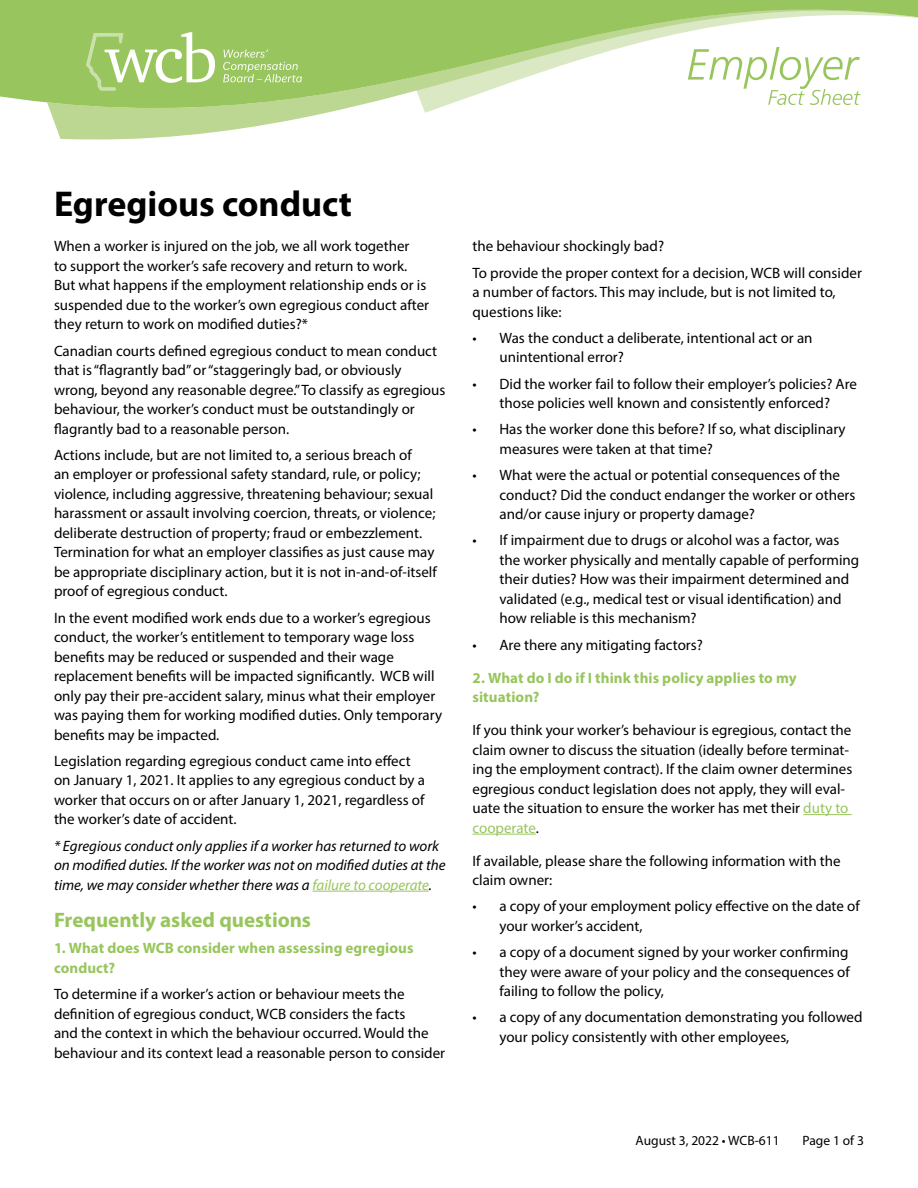
<style>
.page{position:relative;width:918px;height:1188px;background:#fff}
.page>*{position:absolute;margin:0;border:0;box-sizing:border-box;transform-origin:0 0}
.Main_title_copy{font:700 36px "Myriad Pro";color:#000}
.Subtitle{font:700 21px "Myriad Pro";color:#98c55d}
.Body_Text{font:15px/19.5px "Myriad Pro";color:#000}
.Subtitle-2{font:15px/19.5px "Myriad Pro";color:#000}
.Body_Text-2{font:italic 15px/19.5px "Myriad Pro";color:#000}
.Body_Text-3{font:700 15px/19.5px "Myriad Pro";letter-spacing:.005em;color:#98c55d}
.Subtitle-3{font:700 15px/19.5px "Myriad Pro";letter-spacing:.005em;color:#98c55d}
.t1{font:13.5px "Myriad Pro";color:#000}
.s1{color:#98c55d}
</style>
<div class="page">
<svg style="left:0;top:0;width:918px;height:140px"></svg>
<svg style="left:223px;top:49px;width:79px;height:33px;background:#a8ce77"></svg>
<svg style="left:86px;top:32px;width:129px;height:59px"></svg>
<svg style="left:688px;top:47px;width:173px;height:58px"></svg>
<hr style="left:312px;top:891px;width:117px;height:1px;background:#98c55d">
<hr style="left:803px;top:814px;width:49px;height:1px;background:#98c55d">
<hr style="left:472px;top:834px;width:64px;height:1px;background:#98c55d">
<p class="Main_title_copy" style="left:54px;top:180px;width:300px">Egregious conduct</p>
<p class="Body_Text" style="left:54px;top:236px;width:377px">When a worker is injured on the job, we all work together<br>to support the worker’s safe recovery and return to work.<br>But what happens if the employment relationship ends or is suspended due to the worker’s own egregious conduct after they return to work on modified duties?*</p>
<p class="Body_Text" style="left:54px;top:341px;width:393px">Canadian courts defined egregious conduct to mean conduct that is “flagrantly bad” or “staggeringly bad, or obviously wrong, beyond any reasonable degree.” To classify as egregious behaviour, the worker’s conduct must be outstandingly or flagrantly bad to a reasonable person.</p>
<p class="Body_Text" style="left:54px;top:445px;width:384px">Actions include, but are not limited to, a serious breach of<br>an employer or professional safety standard, rule, or policy; violence, including aggressive, threatening behaviour; sexual harassment or assault involving coercion, threats, or violence; deliberate destruction of property; fraud or embezzlement.<br>Termination for what an employer classifies as just cause may be appropriate disciplinary action, but it is not in-and-of-itself proof of egregious conduct.</p>
<p class="Body_Text" style="left:54px;top:608px;width:390px">In the event modified work ends due to a worker’s egregious conduct, the worker’s entitlement to temporary wage loss benefits may be reduced or suspended and their wage replacement benefits will be impacted significantly. WCB will only pay their pre-accident salary, minus what their employer was paying them for working modified duties. Only temporary benefits may be impacted.</p>
<p class="Body_Text" style="left:54px;top:751px;width:373px">Legislation regarding egregious conduct came into effect on January 1, 2021. It applies to any egregious conduct by a worker that occurs on or after January 1, 2021, regardless of the worker’s date of accident.</p>
<p class="Body_Text-2" style="left:54px;top:836px;width:393px">* Egregious conduct only applies if a worker has returned to work on modified duties. If the worker was not on modified duties at the time, we may consider whether there was a <span class="s1">failure to cooperate</span>.</p>
<p class="Subtitle" style="left:54px;top:906px;width:259px">Frequently asked questions</p>
<p class="Body_Text-3" style="left:54px;top:938px;width:361px">1. What does WCB consider when assessing egregious conduct?</p>
<p class="Body_Text" style="left:54px;top:984px;width:393px">To determine if a worker’s action or behaviour meets the definition of egregious conduct, WCB considers the facts<br>and the context in which the behaviour occurred. Would the behaviour and its context lead a reasonable person to consider</p>
<p class="Body_Text" style="left:472px;top:236px;width:193px">the behaviour shockingly bad?</p>
<p class="Body_Text" style="left:472px;top:263px;width:391px">To provide the proper context for a decision, WCB will consider a number of factors. This may include, but is not limited to, questions like:</p>
<p class="Body_Text" style="left:500px;top:328px;width:315px;text-indent:-27px">• Was the conduct a deliberate, intentional act or an unintentional error?</p>
<p class="Body_Text" style="left:472px;top:374px;width:386px;text-align:center">• Did the worker fail to follow their employer’s policies? Are those policies well known and consistently enforced?</p>
<p class="Body_Text" style="left:500px;top:419px;width:348px;text-indent:-27px">• Has the worker done this before? If so, what disciplinary measures were taken at that time?</p>
<p class="Body_Text" style="left:500px;top:465px;width:357px;text-indent:-27px">• What were the actual or potential consequences of the conduct? Did the conduct endanger the worker or others and/or cause injury or property damage?</p>
<p class="Body_Text" style="left:500px;top:530px;width:361px;text-indent:-27px">• If impairment due to drugs or alcohol was a factor, was the worker physically and mentally capable of performing their duties? How was their impairment determined and validated (e.g., medical test or visual identification) and how reliable is this mechanism?</p>
<p class="Body_Text" style="left:472px;top:635px;width:232px">• Are there any mitigating factors?</p>
<p class="Subtitle-3" style="left:472px;top:667px;width:326px">2. What do I do if I think this policy applies to my situation?</p>
<p class="Subtitle-2" style="left:472px;top:720px;width:381px">If you think your worker’s behaviour is egregious, contact the claim owner to discuss the situation (ideally before terminat&shy;ing the employment contract). If the claim owner determines egregious conduct legislation does not apply, they will eval&shy;uate the situation to ensure the worker has met their <span class="s1">duty to cooperate</span>.</p>
<p class="Subtitle-2" style="left:472px;top:851px;width:370px">If available, please share the following information with the claim owner:</p>
<p class="Body_Text" style="left:500px;top:896px;width:362px;text-indent:-27px">• a copy of your employment policy effective on the date of your worker’s accident,</p>
<p class="Body_Text" style="left:500px;top:942px;width:352px;text-align:justify;text-indent:-27px">• a copy of a document signed by your worker confirming they were aware of your policy and the consequences of failing to follow the policy,</p>
<p class="Body_Text" style="left:500px;top:1007px;width:365px;text-indent:-27px">• a copy of any documentation demonstrating you followed your policy consistently with other employees,</p>
<p class="t1" style="left:636px;top:1132px;width:146px">August 3, 2022 • WCB-611</p>
<p class="t1" style="left:803px;top:1132px;width:63px">Page 1 of 3</p>
</div>
